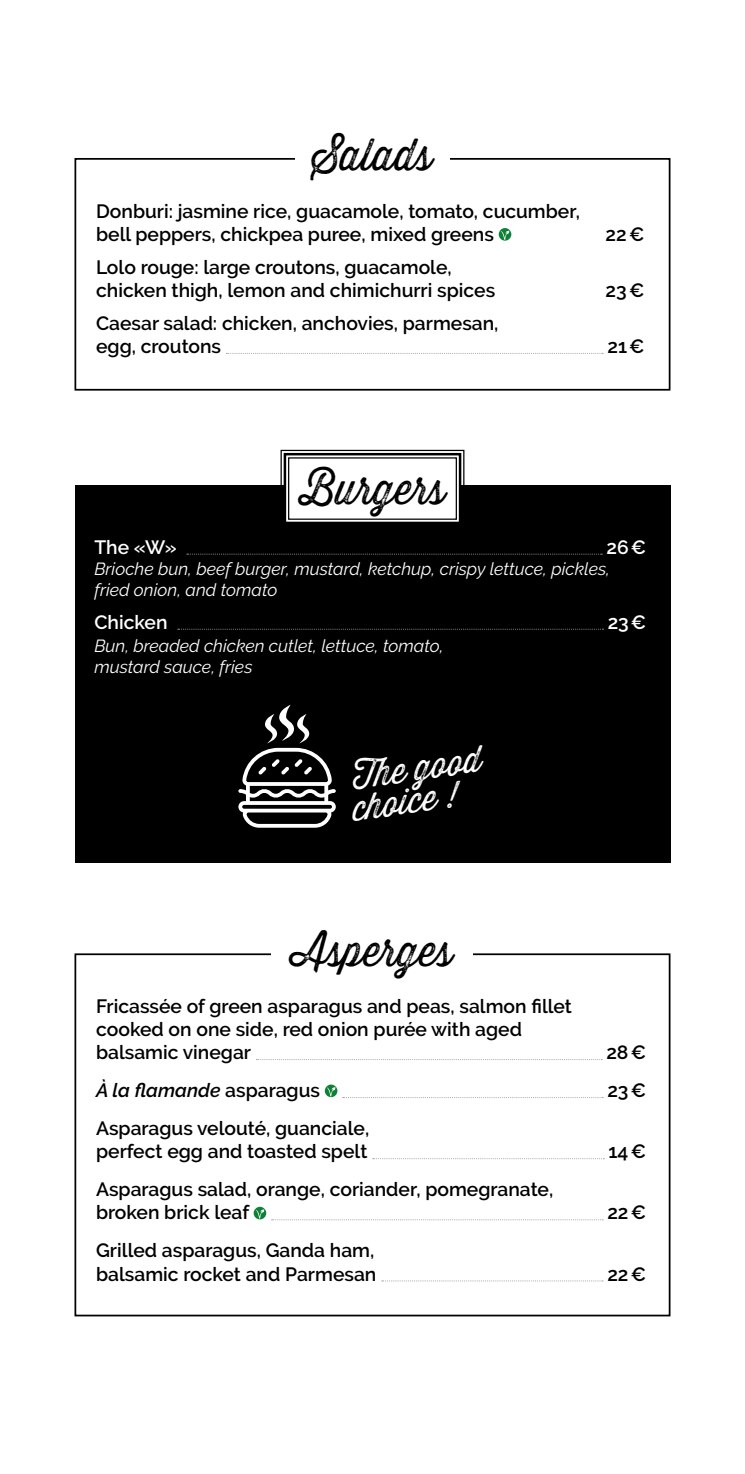
<style>
.page{position:relative;width:745px;height:1474px;background:#fff}
.page>*{position:absolute;margin:0;border:0;box-sizing:border-box;transform-origin:0 0}
.t1{font:43.75px "Thirsty Rough Lt Two";color:#000}
.t2{font:35px/31.5px "Thirsty Rough Lt Two";color:#fff}
.t3{font:600 19.25px/23.1px "Raleway";color:#000}
.t4{font:italic 600 19.25px "Raleway";color:#000}
.t5{font:600 19.25px "Raleway";color:#fff}
.t6{font:italic 17.5px/21px "Raleway";color:#fff}
.s1{font-style:normal}
</style>
<div class="page">
<svg style="left:226px;top:353px;width:376px;height:1px"></svg>
<svg style="left:498px;top:228px;width:13px;height:13px"></svg>
<svg style="left:500px;top:230px;width:9px;height:10px"></svg>
<div style="left:74px;top:158px;width:596px;height:232px;border:2px solid #000"></div>
<div style="left:295px;top:128px;width:154px;height:59px;background:#fff"></div>
<div style="left:74px;top:486px;width:596px;height:377px;background:#000"></div>
<svg style="left:187px;top:553px;width:415px;height:1px"></svg>
<svg style="left:177px;top:628px;width:426px;height:1px"></svg>
<svg style="left:280px;top:449px;width:185px;height:71px"></svg>
<div style="left:283px;top:453px;width:178px;height:71px;border:3px solid #000"></div>
<div style="left:288px;top:457px;width:168px;height:63px;border:1px solid #000"></div>
<svg style="left:256px;top:1059px;width:345px;height:1px"></svg>
<svg style="left:342px;top:1097px;width:260px;height:1px"></svg>
<svg style="left:372px;top:1158px;width:232px;height:1px"></svg>
<svg style="left:271px;top:1219px;width:331px;height:1px"></svg>
<svg style="left:381px;top:1280px;width:221px;height:1px"></svg>
<svg style="left:324px;top:1084px;width:13px;height:13px"></svg>
<svg style="left:326px;top:1087px;width:9px;height:9px"></svg>
<svg style="left:253px;top:1206px;width:13px;height:13px"></svg>
<svg style="left:255px;top:1209px;width:9px;height:9px"></svg>
<div style="left:74px;top:953px;width:596px;height:363px;border:2px solid #000"></div>
<div style="left:272px;top:924px;width:201px;height:57px;background:#fff"></div>
<svg style="left:238px;top:704px;width:97px;height:123px"></svg>
<h1 class="t1" style="left:312px;top:123px;width:123px">Salads</h1>
<p class="t3" style="left:96px;top:199px;width:485px">Donburi: jasmine rice, guacamole, tomato, cucumber, bell peppers, chickpea puree, mixed greens</p>
<p class="t3" style="left:96px;top:255px;width:400px">Lolo rouge: large croutons, guacamole, chicken thigh, lemon and chimichurri spices</p>
<p class="t3" style="left:96px;top:311px;width:403px">Caesar salad: chicken, anchovies, parmesan, egg, croutons</p>
<p class="t3" style="left:605px;top:222px;width:40px">22€</p>
<p class="t3" style="left:605px;top:278px;width:40px">23€</p>
<p class="t3" style="left:607px;top:334px;width:38px">21€</p>
<h1 class="t1" style="left:299px;top:457px;width:149px">Burgers</h1>
<p class="t5" style="left:94px;top:536px;width:84px">The «W»</p>
<p class="t5" style="left:606px;top:536px;width:41px">26€</p>
<p class="t6" style="left:94px;top:558px;width:517px">Brioche bun, beef burger, mustard, ketchup, crispy lettuce, pickles, fried onion, and tomato</p>
<p class="t5" style="left:94px;top:611px;width:75px">Chicken</p>
<p class="t5" style="left:607px;top:611px;width:40px">23€</p>
<p class="t6" style="left:94px;top:635px;width:350px">Bun, breaded chicken cutlet, lettuce, tomato, mustard sauce, fries</p>
<h2 class="t2" style="left:344px;top:762px;width:136px;rotate:-8deg">The good choice !</h2>
<h1 class="t1" style="left:292px;top:918px;width:163px">Asperges</h1>
<p class="t3" style="left:96px;top:994px;width:477px">Fricassée of green asparagus and peas, salmon fillet cooked on one side, red onion purée with aged balsamic vinegar</p>
<p class="t3" style="left:606px;top:1040px;width:41px">28€</p>
<p class="t4" style="left:96px;top:1079px;width:225px">À la flamande <span class="s1">asparagus</span></p>
<p class="t3" style="left:607px;top:1078px;width:40px">23€</p>
<p class="t3" style="left:96px;top:1116px;width:274px">Asparagus velouté, guanciale, perfect egg and toasted spelt</p>
<p class="t3" style="left:608px;top:1139px;width:39px">14€</p>
<p class="t3" style="left:96px;top:1177px;width:458px">Asparagus salad, orange, coriander, pomegranate, broken brick leaf</p>
<p class="t3" style="left:96px;top:1239px;width:281px">Grilled asparagus, Ganda ham, balsamic rocket and Parmesan</p>
<p class="t3" style="left:607px;top:1201px;width:40px">22€</p>
<p class="t3" style="left:607px;top:1262px;width:40px">22€</p>
</div>
